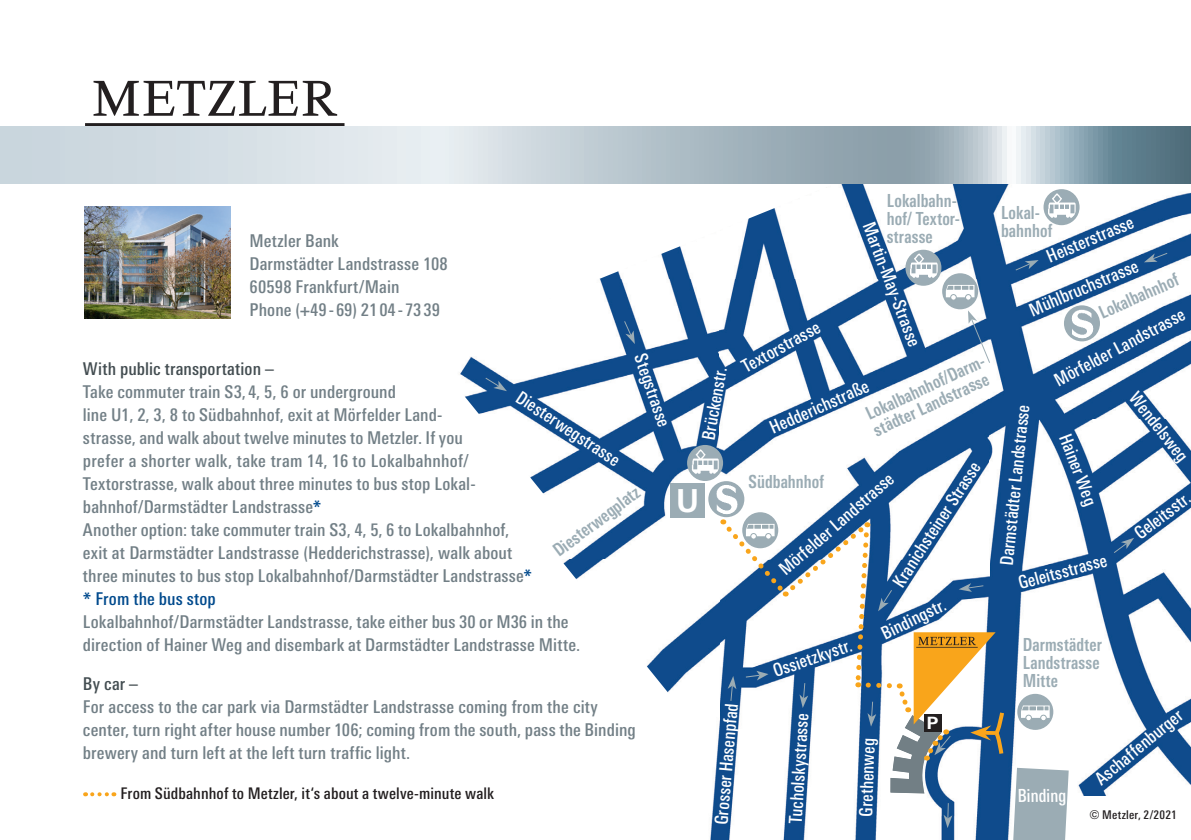
<style>
.page{position:relative;width:1191px;height:840px;background:#fff}
.page>*{position:absolute;margin:0;border:0;box-sizing:border-box;transform-origin:0 0}
.t1{font:700 31.6px "Linotype Univers Basic";color:#fff;scale:.91 1}
.t2{font:500 condensed 18px "Linotype Univers";color:#fff;scale:.93 1}
.t3{font:700 condensed 18px/18px "Linotype Univers";letter-spacing:.005em;color:#9bacb4;scale:.91 1}
.t4{font:500 condensed 17.6px/23px "Linotype Univers";letter-spacing:.01em;color:#727f86}
.t5{font:500 condensed 17.6px "Linotype Univers";letter-spacing:.005em;color:#434d51}
.t6{font:700 17px "Linotype Univers Basic";color:#fff;scale:1.06 1}
.t7{font:500 condensed 16px "Linotype Univers";letter-spacing:.005em;color:#231f20}
.t8{font:500 condensed 12px "Linotype Univers";letter-spacing:.02em;color:#231f20}
.s1{font-size:20px;color:#004a8d}
.s2{color:#004a8d}
</style>
<div class="page">
<img style="left:460px;top:183px;width:731px;height:656px">
<div style="left:709px;top:482px;width:34px;height:34px;background:#9bacb4;border-radius:50%"></div>
<div style="left:708px;top:481px;width:36px;height:36px;border:2px solid #9bacb4;border-radius:50%"></div>
<img style="left:710px;top:482px;width:32px;height:33px;border-radius:16px">
<div style="left:709px;top:481px;width:34px;height:35px;border:2px solid #9bacb4;border-radius:50%"></div>
<svg style="left:688px;top:445px;width:34px;height:34px"></svg>
<div style="left:687px;top:444px;width:36px;height:36px;border:2px solid #9bacb4;border-radius:50%"></div>
<img style="left:689px;top:446px;width:32px;height:33px;border-radius:16px">
<div style="left:688px;top:445px;width:34px;height:35px;border:2px solid #9bacb4;border-radius:50%"></div>
<div style="left:1065px;top:306px;width:34px;height:34px;background:#9bacb4;border-radius:50%"></div>
<div style="left:1064px;top:305px;width:36px;height:36px;border:2px solid #9bacb4;border-radius:50%"></div>
<img style="left:1066px;top:307px;width:32px;height:32px;border-radius:16px">
<div style="left:1065px;top:306px;width:34px;height:34px;border:2px solid #9bacb4;border-radius:50%"></div>
<div style="left:943px;top:274px;width:34px;height:34px;background:#9bacb4;border-radius:50%"></div>
<div style="left:942px;top:273px;width:36px;height:36px;border:2px solid #9bacb4;border-radius:50%"></div>
<div style="left:943px;top:274px;width:34px;height:34px;border:2px solid #9bacb4;border-radius:50%"></div>
<svg style="left:945px;top:285px;width:29px;height:15px"></svg>
<svg style="left:968px;top:310px;width:23px;height:54px"></svg>
<div style="left:1071px;top:795px;width:120px;height:44px;background:#fff"></div>
<svg style="left:1112px;top:537px;width:22px;height:19px"></svg>
<svg style="left:1143px;top:251px;width:25px;height:11px"></svg>
<div style="left:670px;top:483px;width:34px;height:34px;background:#9bacb4"></div>
<div style="left:906px;top:250px;width:34px;height:34px;background:#9bacb4;border-radius:50%"></div>
<div style="left:905px;top:249px;width:36px;height:36px;border:2px solid #9bacb4;border-radius:50%"></div>
<img style="left:907px;top:251px;width:32px;height:33px;border-radius:16px">
<div style="left:906px;top:250px;width:34px;height:35px;border:2px solid #9bacb4;border-radius:50%"></div>
<div style="left:743px;top:513px;width:34px;height:34px;background:#9bacb4;border-radius:50%"></div>
<div style="left:742px;top:512px;width:36px;height:36px;border:2px solid #9bacb4;border-radius:50%"></div>
<div style="left:743px;top:513px;width:34px;height:34px;border:2px solid #9bacb4;border-radius:50%"></div>
<svg style="left:460px;top:414px;width:226px;height:425px"></svg>
<svg style="left:416px;top:183px;width:418px;height:146px"></svg>
<img style="left:84px;top:206px;width:146px;height:113px">
<svg style="left:85px;top:81px;width:259px;height:45px"></svg>
<svg style="left:0;top:126px;width:1191px;height:57px;background:#b8c7ce"></svg>
<div style="left:1044px;top:190px;width:34px;height:34px;background:#9bacb4;border-radius:50%"></div>
<div style="left:1043px;top:189px;width:36px;height:36px;border:2px solid #9bacb4;border-radius:50%"></div>
<img style="left:1045px;top:191px;width:32px;height:32px;border-radius:16px">
<div style="left:1044px;top:190px;width:34px;height:34px;border:2px solid #9bacb4;border-radius:50%"></div>
<svg style="left:1014px;top:258px;width:24px;height:17px"></svg>
<svg style="left:623px;top:320px;width:12px;height:24px"></svg>
<svg style="left:460px;top:373px;width:88px;height:160px"></svg>
<svg style="left:92px;top:792px;width:22px;height:3px"></svg>
<svg style="left:722px;top:519px;width:346px;height:320px"></svg>
<div style="left:923px;top:713px;width:18px;height:18px;background:#231f20"></div>
<p class="t4" style="left:249px;top:229px;width:200px">Metzler Bank<br>Darmstädter Landstrasse 108<br>60598 Frankfurt/Main<br>Phone (+49 - 69) 21 04 - 73 39</p>
<p class="t2" style="left:650px;top:351px;width:83px;rotate:71deg">Stegstrasse</p>
<p class="t5" style="left:83px;top:358px;width:192px">With public transportation –</p>
<p class="t4" style="left:83px;top:379px;width:499px">Take commuter train S3, 4, 5, 6 or underground<br>line U1, 2, 3, 8 to Südbahnhof, exit at Mörfelder Land-<br>strasse, and walk about twelve minutes to Metzler. If you<br>prefer a shorter walk, take tram 14, 16 to Lokalbahnhof/<br>Textorstrasse, walk about three minutes to bus stop Lokal&shy;bahnhof/Darmstädter Landstrasse<span class="s1">*<br></span>Another option: take commuter train S3, 4, 5, 6 to Lokalbahnhof,<br>exit at Darmstädter Landstrasse (Hedderichstrasse), walk about<br>three minutes to bus stop Lokalbahnhof/Darmstädter Landstrasse<span class="s1">*<br>*</span> <span class="s2">From the bus stop<br></span>Lokalbahnhof/Darmstädter Landstrasse, take either bus 30 or M36 in the direction of Hainer Weg and disembark at Darmstädter Landstrasse Mitte.</p>
<p class="t5" style="left:83px;top:673px;width:56px">By car –</p>
<p class="t4" style="left:83px;top:694px;width:554px">For access to the car park via Darmstädter Landstrasse coming from the city center, turn right after house number 106; coming from the south, pass the Binding brewery and turn left at the left turn traffic light.</p>
<p class="t7" style="left:120px;top:783px;width:375px">From Südbahnhof to Metzler, it‘s about a twelve-minute walk</p>
<p class="t2" style="left:523px;top:387px;width:131px;rotate:33deg">Diesterwegstrasse</p>
<p class="t3" style="left:550px;top:544px;width:115px;rotate:-37deg">Diesterwegplatz</p>
<p class="t2" style="left:697px;top:437px;width:80px;rotate:-80deg">Brückenstr.</p>
<h1 class="t1" style="left:676px;top:481px;width:27px">U</h1>
<p class="t3" style="left:887px;top:191px;width:82px">Lokalbahn&shy;hof/ Textor&shy;strasse</p>
<p class="t2" style="left:878px;top:219px;width:142px;rotate:69deg">Martin-May-Strasse</p>
<p class="t2" style="left:738px;top:358px;width:95px;rotate:-29deg">Textorstrasse</p>
<p class="t3" style="left:863px;top:406px;width:144px;rotate:-25deg">Lokalbahnhof/Darm - städter Landstrasse</p>
<p class="t2" style="left:766px;top:418px;width:116px;rotate:-24deg">Hedderichstraße</p>
<p class="t2" style="left:888px;top:579px;width:158px;rotate:-57deg">Kranichsteiner Strasse</p>
<p class="t2" style="left:774px;top:563px;width:158px;rotate:-41deg">Mörfelder Landstrasse</p>
<p class="t3" style="left:748px;top:472px;width:84px">Südbahnhof</p>
<p class="t2" style="left:770px;top:660px;width:90px;rotate:-19deg">Ossietzkystr.</p>
<p class="t2" style="left:878px;top:624px;width:76px;rotate:-26deg">Bindingstr.</p>
<p class="t2" style="left:710px;top:823px;width:132px;rotate:-85deg">Grosser Hasenpfad</p>
<p class="t2" style="left:784px;top:821px;width:120px;rotate:-86deg">Tucholskystrasse</p>
<p class="t2" style="left:855px;top:815px;width:86px;rotate:-88deg">Grethenweg</p>
<p class="t6" style="left:926px;top:712px;width:13px">P</p>
<p class="t3" style="left:1001px;top:203px;width:58px">Lokal&shy;bahnhof</p>
<p class="t2" style="left:1043px;top:247px;width:101px;rotate:-23deg">Heisterstrasse</p>
<p class="t2" style="left:1026px;top:301px;width:127px;rotate:-23deg">Mühlbruchstrasse</p>
<p class="t3" style="left:1096px;top:305px;width:95px;rotate:-24deg">Lokalbahnhof</p>
<p class="t2" style="left:1050px;top:372px;width:158px;rotate:-28deg">Mörfelder Landstrasse</p>
<p class="t2" style="left:995px;top:564px;width:175px;rotate:-84deg">Darmstädter Landstrasse</p>
<p class="t2" style="left:1074px;top:430px;width:82px;rotate:69deg">Hainer Weg</p>
<p class="t2" style="left:1016px;top:572px;width:99px;rotate:-15deg">Geleitsstrasse</p>
<p class="t3" style="left:1022px;top:635px;width:88px">Darmstädter<br>Landstrasse<br>Mitte</p>
<p class="t2" style="left:1141px;top:387px;width:91px;rotate:52deg">Wendelsweg</p>
<p class="t2" style="left:1130px;top:526px;width:71px;rotate:-37deg">Geleitsstr.</p>
<p class="t2" style="left:1017px;top:785px;width:54px;rotate:-1deg">Binding</p>
<p class="t2" style="left:1090px;top:772px;width:117px;rotate:-39deg">Aschaffenburger</p>
<p class="t8" style="left:1089px;top:807px;width:88px">© Metzler, 2/2021</p>
</div>
